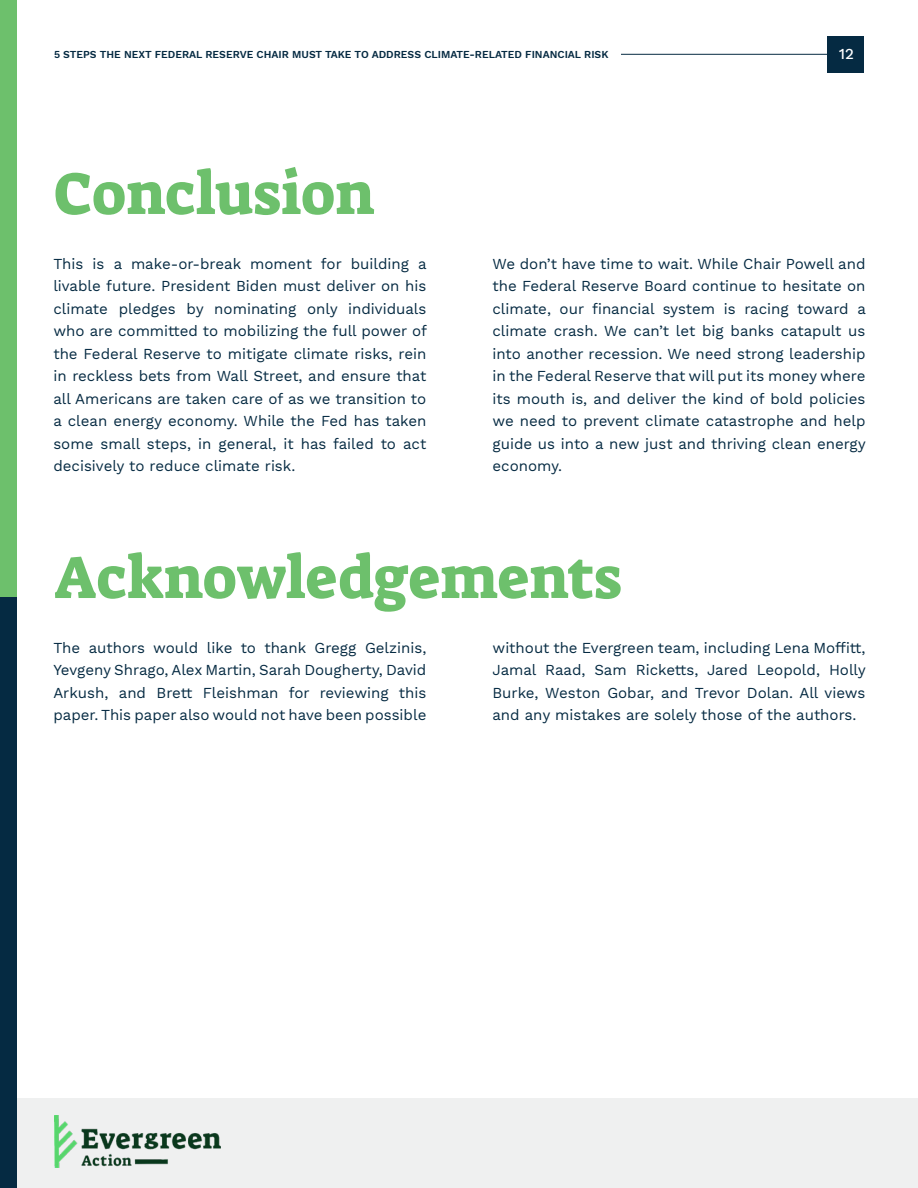
<style>
.page{position:relative;width:918px;height:1188px;background:#fff}
.page>*{position:absolute;margin:0;border:0;box-sizing:border-box;transform-origin:0 0}
.t1{font:60px "Suez One";color:#6dc06c}
.t2{font:15px/22.5px "Work Sans";color:#052a42;text-align:justify}
.t3{font:500 15px "Work Sans";color:#fff}
.t4{font:600 10.5px "Work Sans";color:#052a42}
</style>
<div class="page">
<hr style="left:621px;top:54px;width:236px;height:1px;background:#052a42">
<div style="left:828px;top:36px;width:36px;height:36px;background:#052a42"></div>
<div style="left:0;top:1098px;width:918px;height:90px;background:#eff0f0"></div>
<div style="left:0;top:593px;width:16px;height:595px;background:#052a42"></div>
<div style="left:0;top:0;width:16px;height:597px;background:#6dc06c"></div>
<img style="left:54px;top:1115px;width:167px;height:52px">
<p class="t4" style="left:54px;top:48px;width:556px">5 STEPS THE NEXT FEDERAL RESERVE CHAIR MUST TAKE TO ADDRESS CLIMATE-RELATED FINANCIAL RISK</p>
<p class="t3" style="left:839px;top:45px;width:17px">12</p>
<h1 class="t1" style="left:54px;top:155px;width:322px">Conclusion</h1>
<p class="t2" style="left:53px;top:253px;width:375px">This is a make-or-break moment for building a livable future. President Biden must deliver on his climate pledges by nominating only individuals who are committed to mobilizing the full power of the Federal Reserve to mitigate climate risks, rein in reckless bets from Wall Street, and ensure that all Americans are taken care of as we transition to a clean energy economy. While the Fed has taken some small steps, in general, it has failed to act decisively to reduce climate risk.</p>
<p class="t2" style="left:492px;top:253px;width:375px">We don’t have time to wait. While Chair Powell and the Federal Reserve Board continue to hesitate on climate, our financial system is racing toward a climate crash. We can’t let big banks catapult us into another recession. We need strong leadership in the Federal Reserve that will put its money where its mouth is, and deliver the kind of bold policies we need to prevent climate catastrophe and help guide us into a new just and thriving clean energy economy.</p>
<h1 class="t1" style="left:54px;top:539px;width:569px">Acknowledgements</h1>
<p class="t2" style="left:53px;top:637px;width:375px">The authors would like to thank Gregg Gelzinis, Yevgeny Shrago, Alex Martin, Sarah Dougherty, David Arkush, and Brett Fleishman for reviewing this paper. This paper also would not have been possible</p>
<p class="t2" style="left:492px;top:637px;width:375px">without the Evergreen team, including Lena Moffitt, Jamal Raad, Sam Ricketts, Jared Leopold, Holly Burke, Weston Gobar, and Trevor Dolan. All views and any mistakes are solely those of the authors.</p>
</div>
